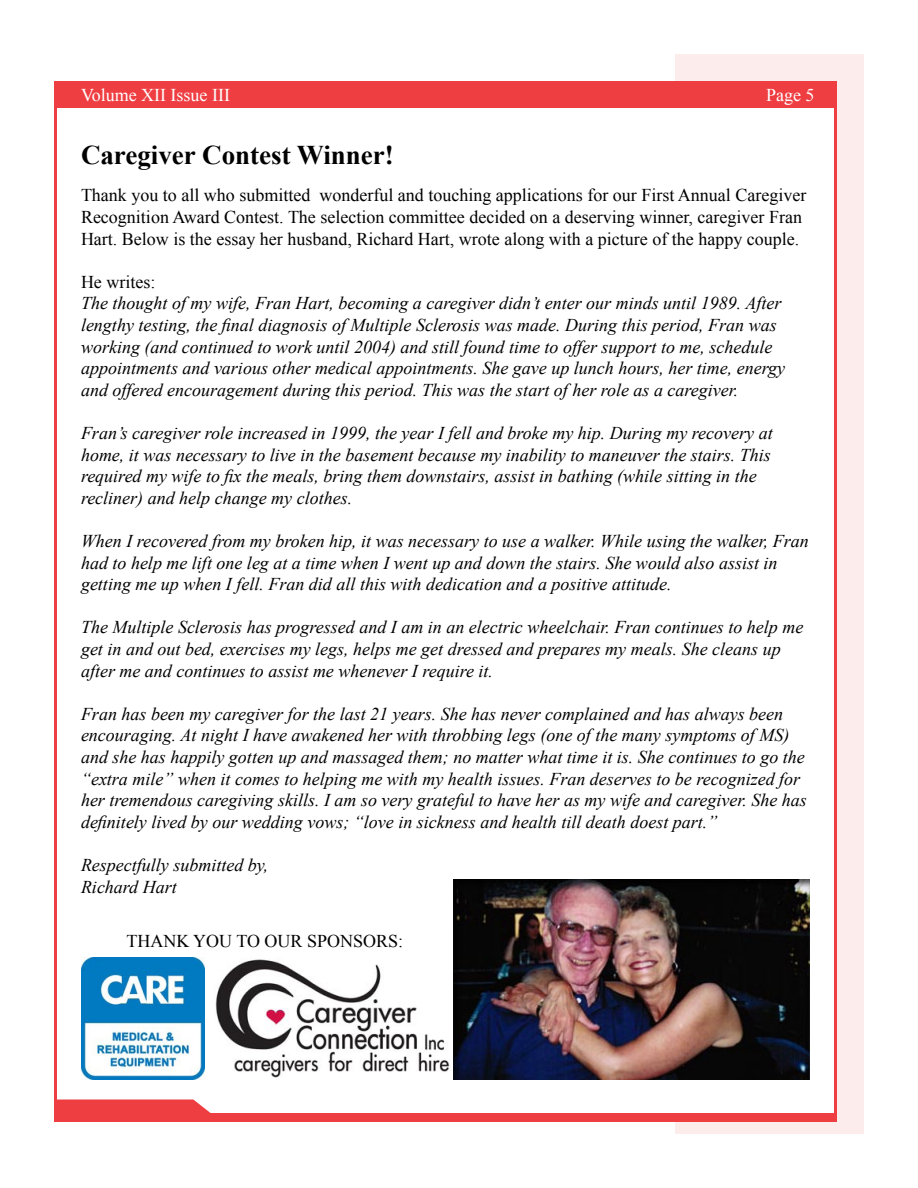
<style>
.page{position:relative;width:918px;height:1188px;background:#fff}
.page>*{position:absolute;margin:0;border:0;box-sizing:border-box;transform-origin:0 0}
.t1{font:700 27px "Times New Roman";color:#000}
.t2{font:italic 18px/21.6px "Times New Roman";color:#000}
.t3{font:18px/21.6px "Times New Roman";color:#000}
.t4{font:18px "Times New Roman";color:#fff}
</style>
<div class="page">
<div style="left:675px;top:54px;width:189px;height:1080px;background:#fdecec"></div>
<div style="left:668px;top:81px;width:169px;height:1039px;background:#fff"></div>
<div style="left:54px;top:81px;width:783px;height:27px;background:#ef3e42"></div>
<div style="left:54px;top:1113px;width:783px;height:9px;background:#ef3e42"></div>
<hr style="left:54px;top:106px;width:3px;height:1013px;background:#ef3e42">
<hr style="left:834px;top:99px;width:3px;height:1022px;background:#ef3e42">
<div style="left:57px;top:1100px;width:154px;height:13px;background:#ef3e42"></div>
<div style="left:454px;top:880px;width:355px;height:200px;background:#000;opacity:.7"></div>
<img style="left:215px;top:959px;width:235px;height:119px">
<img style="left:81px;top:957px;width:124px;height:123px">
<p class="t4" style="left:81px;top:83px;width:151px">Volume XII Issue III</p>
<p class="t4" style="left:766px;top:83px;width:50px">Page 5</p>
<h1 class="t1" style="left:81px;top:137px;width:314px">Caregiver Contest Winner!</h1>
<p class="t3" style="left:81px;top:184px;width:727px">Thank you to all who submitted wonderful and touching applications for our First Annual Caregiver<br>Recognition Award Contest. The selection committee decided on a deserving winner, caregiver Fran<br>Hart. Below is the essay her husband, Richard Hart, wrote along with a picture of the happy couple.</p>
<p class="t3" style="left:81px;top:271px;width:76px">He writes:</p>
<p class="t2" style="left:81px;top:292px;width:706px">The thought of my wife, Fran Hart, becoming a caregiver didn’t enter our minds until 1989. After lengthy testing, the final diagnosis of Multiple Sclerosis was made. During this period, Fran was working (and continued to work until 2004) and still found time to offer support to me, schedule appointments and various other medical appointments. She gave up lunch hours, her time, energy and offered encouragement during this period. This was the start of her role as a caregiver.</p>
<p class="t2" style="left:81px;top:422px;width:693px">Fran’s caregiver role increased in 1999, the year I fell and broke my hip. During my recovery at home, it was necessary to live in the basement because my inability to maneuver the stairs. This required my wife to fix the meals, bring them downstairs, assist in bathing (while sitting in the recliner) and help change my clothes.</p>
<p class="t2" style="left:81px;top:530px;width:729px">When I recovered from my broken hip, it was necessary to use a walker. While using the walker, Fran had to help me lift one leg at a time when I went up and down the stairs. She would also assist in getting me up when I fell. Fran did all this with dedication and a positive attitude.</p>
<p class="t2" style="left:81px;top:616px;width:724px">The Multiple Sclerosis has progressed and I am in an electric wheelchair. Fran continues to help me get in and out bed, exercises my legs, helps me get dressed and prepares my meals. She cleans up after me and continues to assist me whenever I require it.</p>
<p class="t2" style="left:81px;top:703px;width:727px">Fran has been my caregiver for the last 21 years. She has never complained and has always been encouraging. At night I have awakened her with throbbing legs (one of the many symptoms of MS) and she has happily gotten up and massaged them; no matter what time it is. She continues to go the “extra mile” when it comes to helping me with my health issues. Fran deserves to be recognized for her tremendous caregiving skills. I am so very grateful to have her as my wife and caregiver. She has definitely lived by our wedding vows; “love in sickness and health till death doest part.”</p>
<p class="t2" style="left:81px;top:854px;width:189px">Respectfully submitted by,<br>Richard Hart</p>
<p class="t3" style="left:126px;top:930px;width:278px">THANK YOU TO OUR SPONSORS:</p>
</div>
